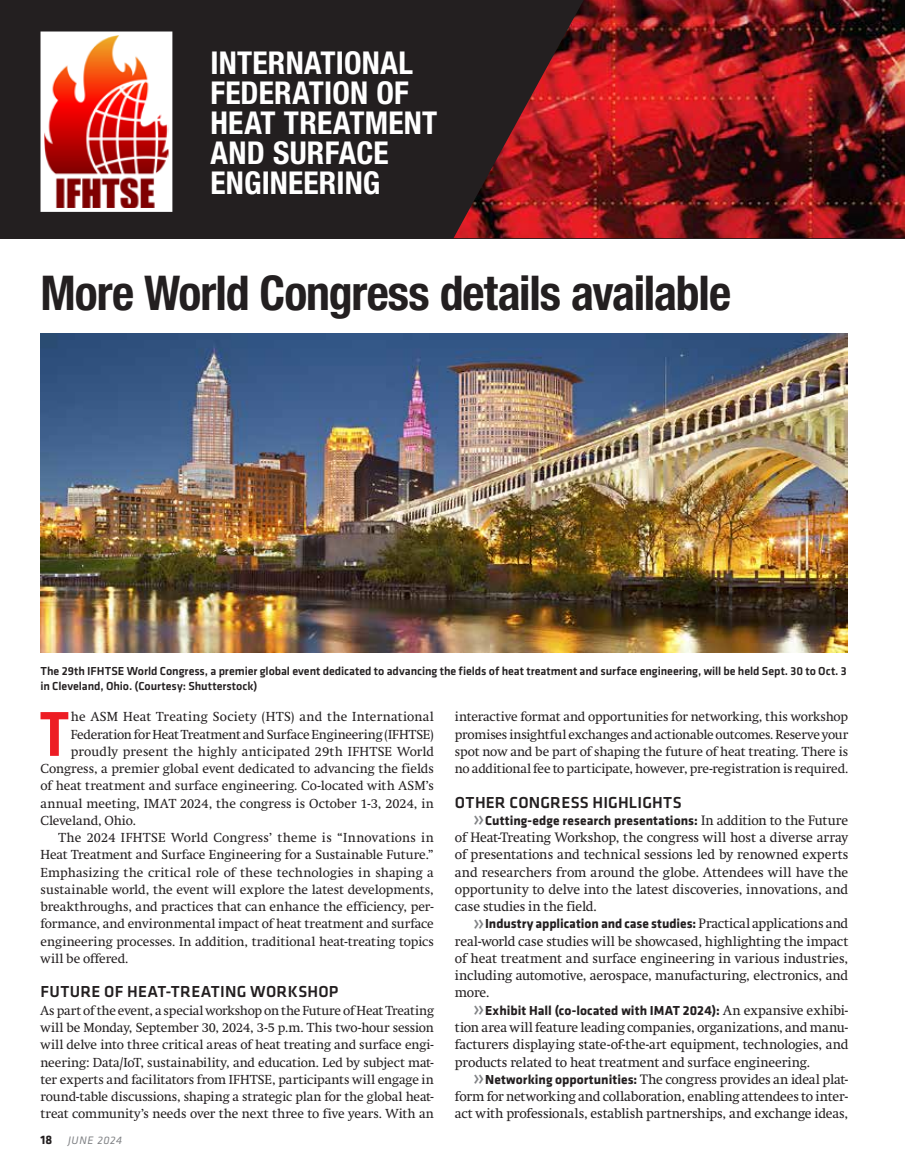
<style>
.page{position:relative;width:905px;height:1175px;background:#fff}
.page>*{position:absolute;margin:0;border:0;box-sizing:border-box;transform-origin:0 0}
.t1{font:700 condensed 61.35px "Helvetica Neue";color:#ed1d24}
.t2{font:700 condensed 48px "Helvetica Neue";letter-spacing:-.02em;color:#231f20}
.t3{font:700 condensed 31.5px/30px "Helvetica Neue";letter-spacing:.005em;color:#fff}
.t4{font:500 16.5px "Klavika Basic";letter-spacing:.01em;color:#231f20}
.t5{font:13.5px/17.2px "Swift";letter-spacing:-.005em;color:#231f20;text-align:justify}
.t6{font:700 13.5px "Klavika Basic";color:#231f20}
.t7{font:12.9px/17.2px "Swift";color:#231f20;text-align:justify}
.t8{font:12.9px "Swift";letter-spacing:-.02em;color:#231f20}
.t9{font:500 12px/15px "Klavika Basic";letter-spacing:-.005em;color:#231f20}
.t10{font:italic 11.25px "Klavika Basic";letter-spacing:.06em;color:#808285}
.s1{font-weight:700;font-style:normal;font-size:12.75px;color:#231f20}
.s2{font-weight:400;font-size:24px;color:#808285}
.s3{font-family:"Swift";font-weight:400}
.s4{font-family:"Klavika Basic";font-size:24px;color:#808285}
.s5{font-family:"Klavika Basic";font-weight:700}
</style>
<div class="page">
<img style="left:40px;top:333px;width:807px;height:319px">
<div style="left:0;top:0;width:904px;height:238px;background:#231f20"></div>
<svg style="left:40px;top:31px;width:133px;height:181px"></svg>
<img style="left:453px;top:0;width:451px;height:238px">
<h3 class="t3" style="left:210px;top:47px;width:228px">INTERNATIONAL<br>FEDERATION OF<br>HEAT TREATMENT<br>AND SURFACE<br>ENGINEERING</h3>
<h2 class="t2" style="left:40px;top:264px;width:692px">More World Congress details available</h2>
<p class="t9" style="left:40px;top:663px;width:807px">The 29th IFHTSE World Congress, a premier global event dedicated to advancing the fields of heat treatment and surface engineering, will be held Sept. 30 to Oct. 3 in Cleveland, Ohio. (Courtesy: Shutterstock)</p>
<h1 class="t1" style="left:40px;top:697px;width:31px">T</h1>
<p class="t7" style="left:71px;top:708px;width:364px">he ASM Heat Treating Society (HTS) and the International</p>
<p class="t8" style="left:71px;top:726px;width:364px">Federation for Heat Treatment and Surface Engineering (IFHTSE)</p>
<p class="t7" style="left:71px;top:742px;width:364px">proudly present the highly anticipated 29th IFHTSE World</p>
<p class="t7" style="left:41px;top:760px;width:395px">Congress, a premier global event dedicated to advancing the fields</p>
<p class="t7" style="left:41px;top:777px;width:395px">of heat treatment and surface engineering. Co-located with ASM’s</p>
<p class="t7" style="left:41px;top:794px;width:395px">annual meeting, IMAT 2024, the congress is October 1-3, 2024, in</p>
<p class="t7" style="left:41px;top:811px;width:97px">Cleveland, Ohio.</p>
<p class="t7" style="left:58px;top:829px;width:377px">The 2024 IFHTSE World Congress’ theme is “Innovations in</p>
<p class="t7" style="left:41px;top:846px;width:395px">Heat Treatment and Surface Engineering for a Sustainable Future.”</p>
<p class="t7" style="left:41px;top:863px;width:395px">Emphasizing the critical role of these technologies in shaping a</p>
<p class="t7" style="left:41px;top:880px;width:395px">sustainable world, the event will explore the latest developments,</p>
<p class="t7" style="left:41px;top:898px;width:395px">breakthroughs, and practices that can enhance the efficiency, per-</p>
<p class="t7" style="left:40px;top:915px;width:395px">formance, and environmental impact of heat treatment and surface</p>
<p class="t7" style="left:40px;top:932px;width:395px">engineering processes. In addition, traditional heat-treating topics</p>
<p class="t7" style="left:40px;top:949px;width:89px">will be offered.</p>
<p class="t4" style="left:40px;top:980px;width:299px">FUTURE OF HEAT-TREATING WORKSHOP</p>
<p class="t7" style="left:40px;top:1001px;width:395px">As part of the event, a special workshop on the Future of Heat Treating will be Monday, September 30, 2024, 3-5 p.m. This two-hour session will delve into three critical areas of heat treating and surface engi&shy;neering: Data/IoT, sustainability, and education. Led by subject mat&shy;ter experts and facilitators from IFHTSE, participants will engage in round-table discussions, shaping a strategic plan for the global heat&shy;treat community’s needs over the next three to five years. With an</p>
<p class="t10" style="left:40px;top:1133px;width:83px"><span class="s1">18</span> JUNE 2024</p>
<p class="t7" style="left:455px;top:708px;width:395px">interactive format and opportunities for networking, this workshop promises insightful exchanges and actionable outcomes. Reserve your spot now and be part of shaping the future of heat treating. There is no additional fee to participate, however, pre-registration is required.</p>
<p class="t4" style="left:455px;top:791px;width:228px">OTHER CONGRESS HIGHLIGHTS</p>
<p class="t6" style="left:473px;top:810px;width:377px"><span class="s2">»</span>Cutting-edge research presentations: <span class="s3">In addition to the Future</span></p>
<p class="t5" style="left:455px;top:829px;width:395px">of Heat-Treating Workshop, the congress will host a diverse array of presentations and technical sessions led by renowned experts and researchers from around the globe. Attendees will have the opportunity to delve into the latest discoveries, innovations, and case studies in the field.</p>
<p class="t6" style="left:473px;top:914px;width:377px"><span class="s2">»</span>Industry application and case studies: <span class="s3">Practical applications and</span></p>
<p class="t5" style="left:455px;top:932px;width:395px">real-world case studies will be showcased, highlighting the impact of heat treatment and surface engineering in various industries, including automotive, aerospace, manufacturing, electronics, and more.</p>
<p class="t6" style="left:473px;top:1000px;width:377px"><span class="s2">»</span>Exhibit Hall (co-located with IMAT 2024): <span class="s3">An expansive exhibi-</span></p>
<p class="t5" style="left:455px;top:1018px;width:395px">tion area will feature leading companies, organizations, and manu&shy;facturers displaying state-of-the-art equipment, technologies, and products related to heat treatment and surface engineering.</p>
<p class="t5" style="left:455px;top:1070px;width:395px;text-indent:18px"><span class="s4">»</span><span class="s5">Networking opportunities:</span> The congress provides an ideal plat&shy;form for networking and collaboration, enabling attendees to inter&shy;act with professionals, establish partnerships, and exchange ideas,</p>
</div>
